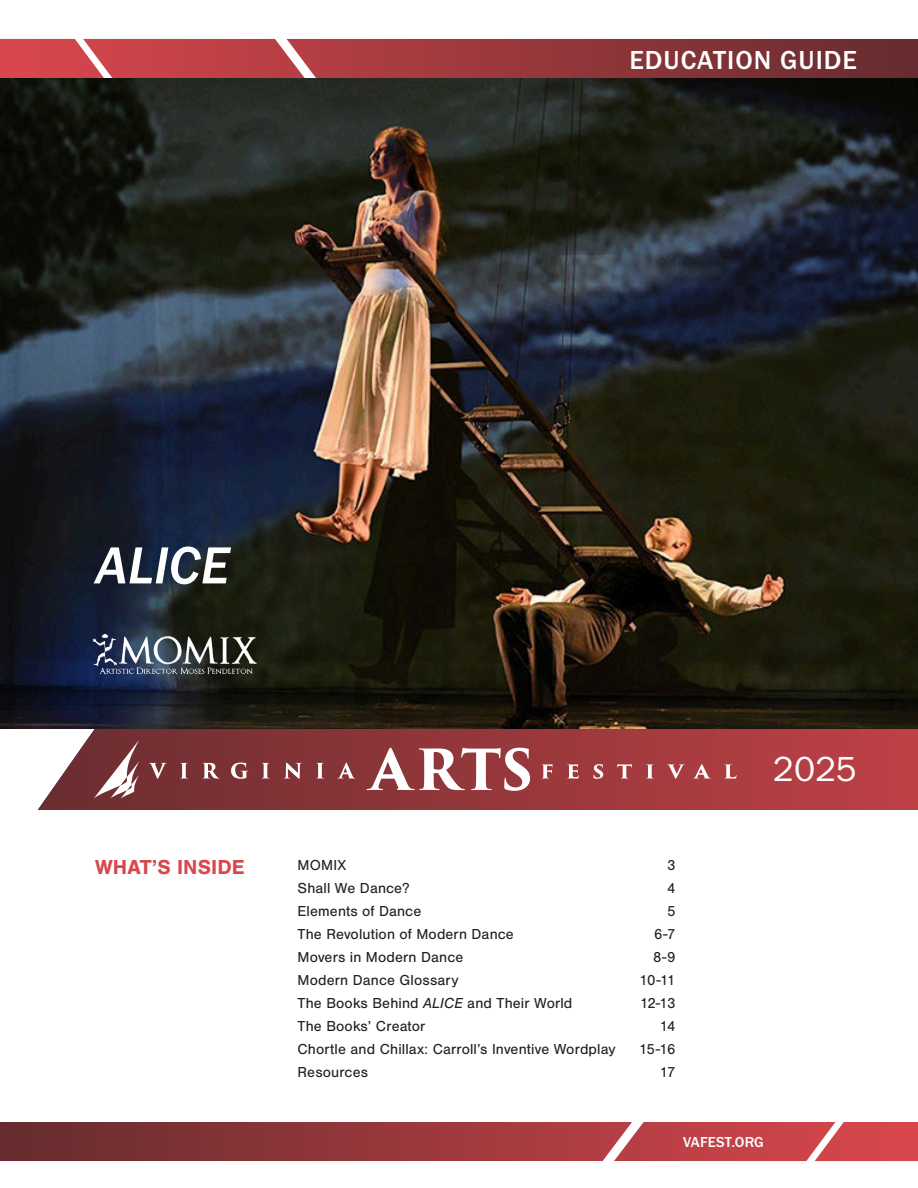
<style>
.page{position:relative;width:918px;height:1188px;background:#fff}
.page>*{position:absolute;margin:0;border:0;box-sizing:border-box;transform-origin:0 0}
.t1{font:54px "Franklin Gothic URW Med Ita";color:#fff}
.t2{font:36px "Franklin Gothic URW Boo";color:#fff}
.t3{font:500 27px "Franklin Gothic URW";letter-spacing:.035em;color:#fff}
.t4{font:700 21px "Nimbus San";letter-spacing:.005em;color:#d8474d}
.t5{font:15px "Nimbus San";letter-spacing:.01em;color:#231f20}
.t6{font:500 15px "Franklin Gothic URW";letter-spacing:.005em;color:#fff}
.s1{font-style:italic}
</style>
<div class="page">
<img style="left:0;top:78px;width:918px;height:651px">
<svg style="left:38px;top:729px;width:880px;height:81px;background:#9f4347"></svg>
<svg style="left:149px;top:748px;width:588px;height:43px;background:#a15558"></svg>
<svg style="left:94px;top:740px;width:45px;height:59px"></svg>
<svg style="left:0;top:1122px;width:918px;height:39px;background:#a13d42"></svg>
<svg style="left:0;top:39px;width:918px;height:39px;background:#a13e42"></svg>
<img style="left:88px;top:628px;width:175px;height:51px">
<p class="t1" style="left:95px;top:533px;width:136px">ALICE</p>
<p class="t3" style="left:629px;top:43px;width:229px">EDUCATION GUIDE</p>
<p class="t2" style="left:773px;top:747px;width:86px">2025</p>
<p class="t4" style="left:95px;top:855px;width:151px">WHAT’S INSIDE</p>
<p class="t5" style="left:298px;top:857px;width:50px">MOMIX</p>
<p class="t5" style="left:667px;top:857px;width:10px">3</p>
<p class="t5" style="left:298px;top:880px;width:113px">Shall We Dance?</p>
<p class="t5" style="left:667px;top:880px;width:10px">4</p>
<p class="t5" style="left:298px;top:903px;width:125px">Elements of Dance</p>
<p class="t5" style="left:667px;top:903px;width:10px">5</p>
<p class="t5" style="left:298px;top:926px;width:218px">The Revolution of Modern Dance</p>
<p class="t5" style="left:654px;top:926px;width:23px">6-7</p>
<p class="t5" style="left:298px;top:949px;width:167px">Movers in Modern Dance</p>
<p class="t5" style="left:653px;top:949px;width:24px">8-9</p>
<p class="t5" style="left:298px;top:972px;width:162px">Modern Dance Glossary</p>
<p class="t5" style="left:640px;top:972px;width:37px">10-11</p>
<p class="t5" style="left:298px;top:995px;width:276px">The Books Behind <span class="s1">ALICE</span> and Their World</p>
<p class="t5" style="left:640px;top:995px;width:37px">12-13</p>
<p class="t5" style="left:298px;top:1018px;width:129px">The Books’ Creator</p>
<p class="t5" style="left:660px;top:1018px;width:17px">14</p>
<p class="t5" style="left:298px;top:1041px;width:320px">Chortle and Chillax: Carroll’s Inventive Wordplay</p>
<p class="t5" style="left:639px;top:1041px;width:38px">15-16</p>
<p class="t5" style="left:298px;top:1064px;width:72px">Resources</p>
<p class="t5" style="left:660px;top:1064px;width:17px">17</p>
<p class="t6" style="left:683px;top:1132px;width:82px">VAFEST.ORG</p>
</div>
